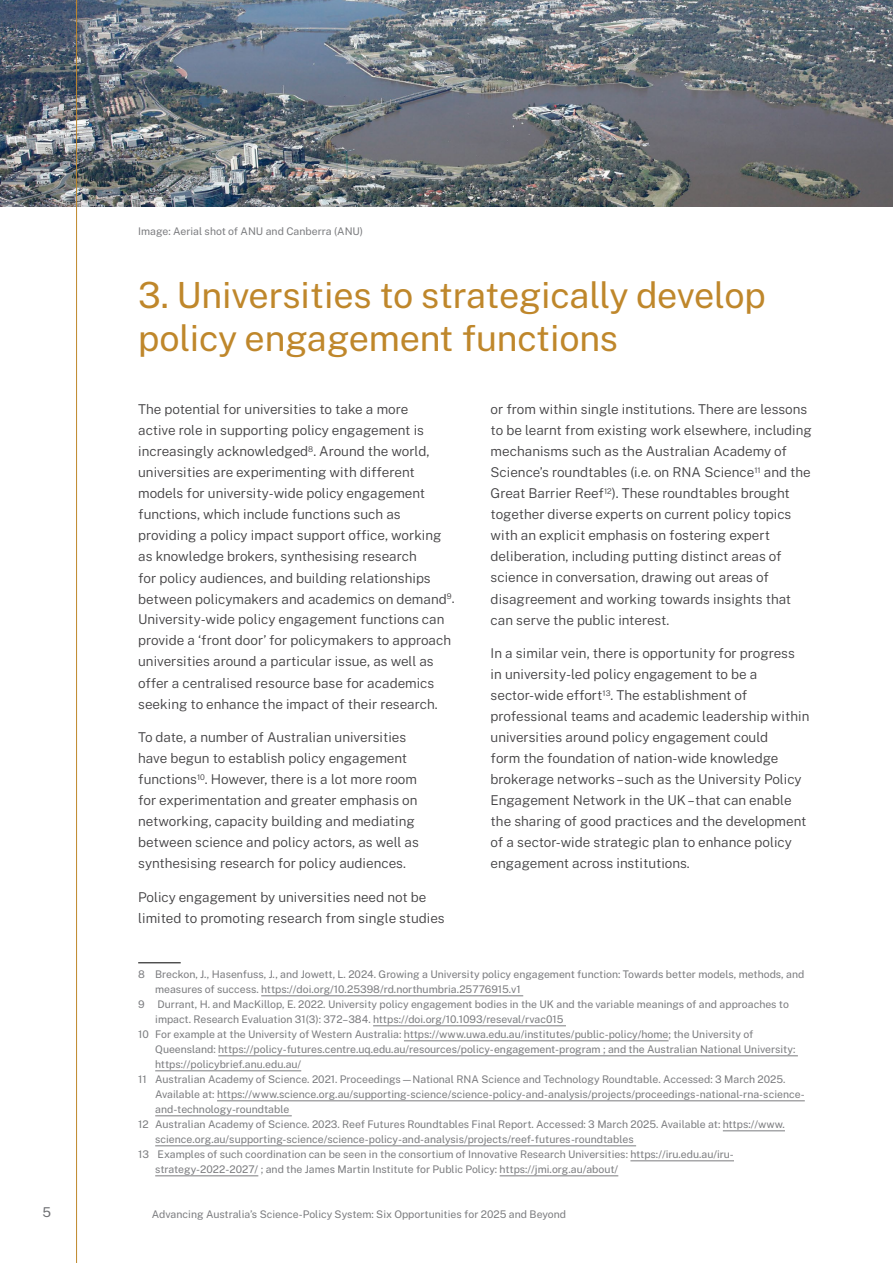
<style>
.page{position:relative;width:893px;height:1263px;background:#fff}
.page>*{position:absolute;margin:0;border:0;box-sizing:border-box;transform-origin:0 0}
.t1{font:36px/43.2px "Public Sans";letter-spacing:-.005em;color:#bf872b}
.t2{font:300 13.5px/21px "Public Sans";color:#414042}
.t3{font:13.5px "Public Sans";color:#6d6e71}
.t4{font:10.5px "Public Sans";color:#7b7c7f}
</style>
<div class="page">
<hr style="left:138px;top:962px;width:43px;height:1px;background:#000">
<hr style="left:261px;top:995px;width:262px;height:1px;background:#7b7c7f">
<hr style="left:373px;top:1025px;width:193px;height:1px;background:#7b7c7f">
<hr style="left:404px;top:1040px;width:265px;height:1px;background:#7b7c7f">
<hr style="left:218px;top:1055px;width:580px;height:1px;background:#7b7c7f">
<hr style="left:155px;top:1070px;width:146px;height:1px;background:#7b7c7f">
<hr style="left:217px;top:1100px;width:588px;height:1px;background:#7b7c7f">
<hr style="left:155px;top:1115px;width:137px;height:1px;background:#7b7c7f">
<hr style="left:723px;top:1130px;width:62px;height:1px;background:#7b7c7f">
<hr style="left:155px;top:1145px;width:481px;height:1px;background:#7b7c7f">
<hr style="left:630px;top:1160px;width:104px;height:1px;background:#7b7c7f">
<hr style="left:155px;top:1175px;width:103px;height:1px;background:#7b7c7f">
<hr style="left:500px;top:1175px;width:118px;height:1px;background:#7b7c7f">
<img style="left:0;top:0;width:893px;height:206px">
<hr style="left:76px;top:0;width:1px;height:1263px;background:#bf872b">
<p class="t4" style="left:138px;top:224px;width:226px">Image: Aerial shot of ANU and Canberra (ANU)</p>
<h1 class="t1" style="left:138px;top:271px;width:629px">3. Universities to strategically develop policy engagement functions</h1>
<p class="t2" style="left:138px;top:398px;width:318px">The potential for universities to take a more<br>active role in supporting policy engagement is increasingly acknowledged<sup>8</sup>. Around the world, universities are experimenting with different models for university-wide policy engagement functions, which include functions such as providing a policy impact support office, working as knowledge brokers, synthesising research<br>for policy audiences, and building relationships between policymakers and academics on demand<sup>9</sup>.<br>University-wide policy engagement functions can provide a ‘front door’ for policymakers to approach universities around a particular issue, as well as offer a centralised resource base for academics seeking to enhance the impact of their research.</p>
<p class="t2" style="left:138px;top:726px;width:282px">To date, a number of Australian universities have begun to establish policy engagement functions<sup>10</sup>. However, there is a lot more room for experimentation and greater emphasis on networking, capacity building and mediating between science and policy actors, as well as synthesising research for policy audiences.</p>
<p class="t2" style="left:138px;top:886px;width:308px">Policy engagement by universities need not be limited to promoting research from single studies</p>
<p class="t2" style="left:491px;top:398px;width:323px">or from within single institutions. There are lessons to be learnt from existing work elsewhere, including mechanisms such as the Australian Academy of Science’s roundtables (i.e. on RNA Science<sup>11</sup> and the Great Barrier Reef<sup>12</sup>). These roundtables brought together diverse experts on current policy topics with an explicit emphasis on fostering expert deliberation, including putting distinct areas of science in conversation, drawing out areas of disagreement and working towards insights that can serve the public interest.</p>
<p class="t2" style="left:491px;top:642px;width:320px">In a similar vein, there is opportunity for progress in university-led policy engagement to be a sector-wide effort<sup>13</sup>. The establishment of professional teams and academic leadership within universities around policy engagement could<br>form the foundation of nation-wide knowledge brokerage networks – such as the University Policy Engagement Network in the UK – that can enable the sharing of good practices and the development of a sector-wide strategic plan to enhance policy engagement across institutions.</p>
<p class="t4" style="left:138px;top:966px;width:668px">8 Breckon, J., Hasenfuss, J., and Jowett, L. 2024. Growing a University policy engagement function: Towards better models, methods, and</p>
<p class="t4" style="left:155px;top:981px;width:367px">measures of success. https://doi.org/10.25398/rd.northumbria.25776915.v1</p>
<p class="t4" style="left:138px;top:996px;width:652px">9 Durrant, H. and MacKillop, E. 2022. University policy engagement bodies in the UK and the variable meanings of and approaches to</p>
<p class="t4" style="left:155px;top:1011px;width:410px">impact. Research Evaluation 31(3): 372–384. https://doi.org/10.1093/reseval/rvac015</p>
<p class="t4" style="left:138px;top:1026px;width:617px">10 For example at the University of Western Australia: https://www.uwa.edu.au/institutes/public-policy/home; the University of</p>
<p class="t4" style="left:155px;top:1041px;width:642px">Queensland: https://policy-futures.centre.uq.edu.au/resources/policy-engagement-program ; and the Australian National University:</p>
<p class="t4" style="left:155px;top:1056px;width:148px">https://policybrief.anu.edu.au/</p>
<p class="t4" style="left:138px;top:1071px;width:649px">11 Australian Academy of Science. 2021. Proceedings—National RNA Science and Technology Roundtable. Accessed: 3 March 2025.</p>
<p class="t4" style="left:155px;top:1086px;width:651px">Available at: https://www.science.org.au/supporting-science/science-policy-and-analysis/projects/proceedings-national-rna-science-</p>
<p class="t4" style="left:155px;top:1101px;width:136px">and-technology-roundtable</p>
<p class="t4" style="left:138px;top:1116px;width:648px">12 Australian Academy of Science. 2023. Reef Futures Roundtables Final Report. Accessed: 3 March 2025. Available at: https://www.</p>
<p class="t4" style="left:155px;top:1131px;width:480px">science.org.au/supporting-science/science-policy-and-analysis/projects/reef-futures-roundtables</p>
<p class="t4" style="left:138px;top:1146px;width:597px">13 Examples of such coordination can be seen in the consortium of Innovative Research Universities: https://iru.edu.au/iru-</p>
<p class="t4" style="left:155px;top:1161px;width:465px">strategy-2022-2027/ ; and the James Martin Institute for Public Policy: https://jmi.org.au/about/</p>
<p class="t3" style="left:43px;top:1203px;width:10px">5</p>
<p class="t4" style="left:152px;top:1206px;width:416px">Advancing Australia’s Science-Policy System: Six Opportunities for 2025 and Beyond</p>
</div>
